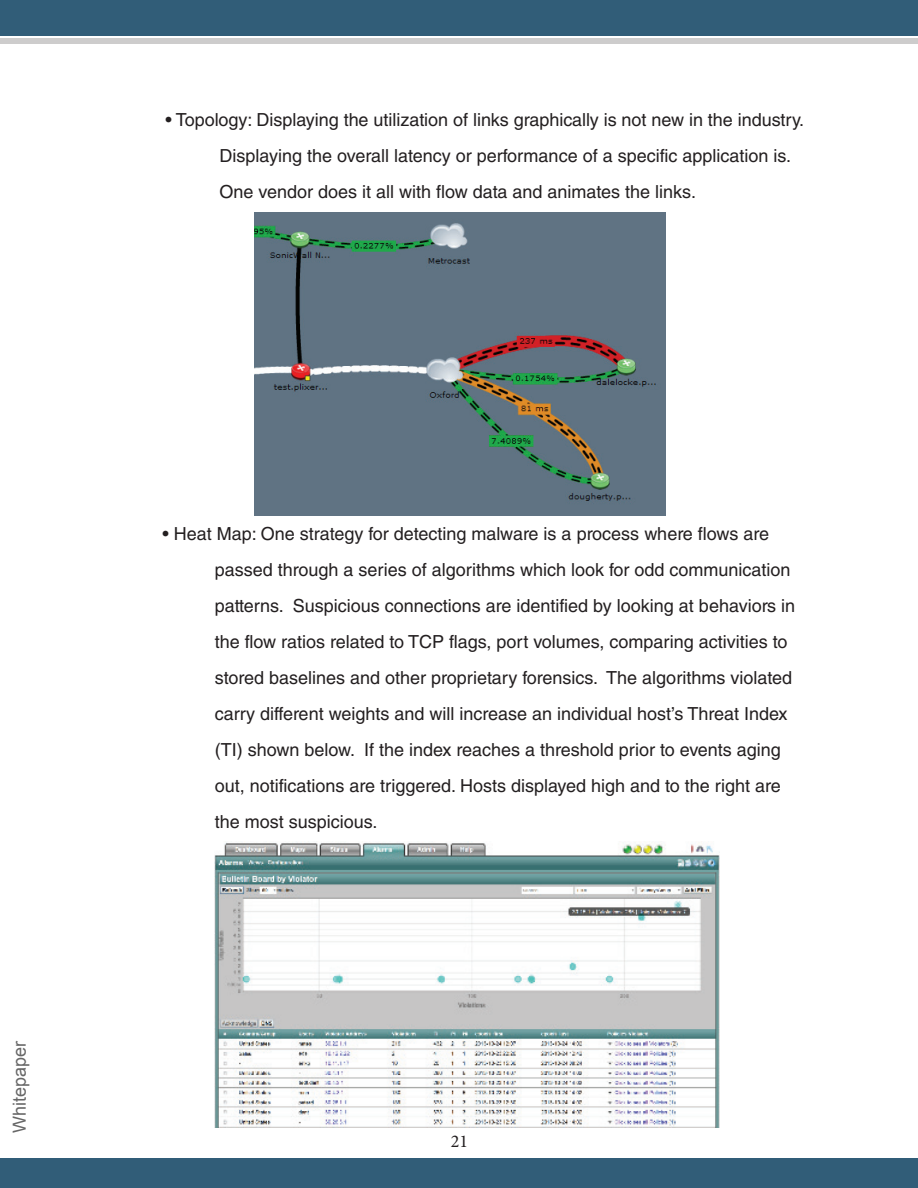
<style>
.page{position:relative;width:918px;height:1188px;background:#fff}
.page>*{position:absolute;margin:0;border:0;box-sizing:border-box;transform-origin:0 0}
.t1{font:18px/36px "Helvetica LT Std";color:#231f20}
.t2{font:18px "Arial";color:#676767}
.t3{font:18px "Minion Pro";color:#231f20}
</style>
<div class="page">
<div style="left:1px;top:0;width:917px;height:36px;background:#315d78"></div>
<div style="left:1px;top:1158px;width:917px;height:30px;background:#315d78"></div>
<div style="left:1px;top:38px;width:917px;height:6px;background:#cdcccc"></div>
<img style="left:254px;top:212px;width:411px;height:304px">
<img style="left:215px;top:842px;width:504px;height:285px">
<p class="t2" style="left:8px;top:1133px;width:94px;rotate:-90deg">Whitepaper</p>
<p class="t1" style="left:220px;top:102px;width:586px;text-indent:-54px">• Topology: Displaying the utilization of links graphically is not new in the industry.<br>Displaying the overall latency or performance of a specific application is.<br>One vendor does it all with flow data and animates the links.</p>
<p class="t1" style="left:215px;top:516px;width:582px;text-indent:-52px">• Heat Map: One strategy for detecting malware is a process where flows are passed through a series of algorithms which look for odd communication patterns. Suspicious connections are identified by looking at behaviors in the flow ratios related to TCP flags, port volumes, comparing activities to stored baselines and other proprietary forensics. The algorithms violated carry different weights and will increase an individual host’s Threat Index (TI) shown below. If the index reaches a threshold prior to events aging out, notifications are triggered. Hosts displayed high and to the right are the most suspicious.</p>
<p class="t3" style="left:451px;top:1129px;width:19px">21</p>
</div>
